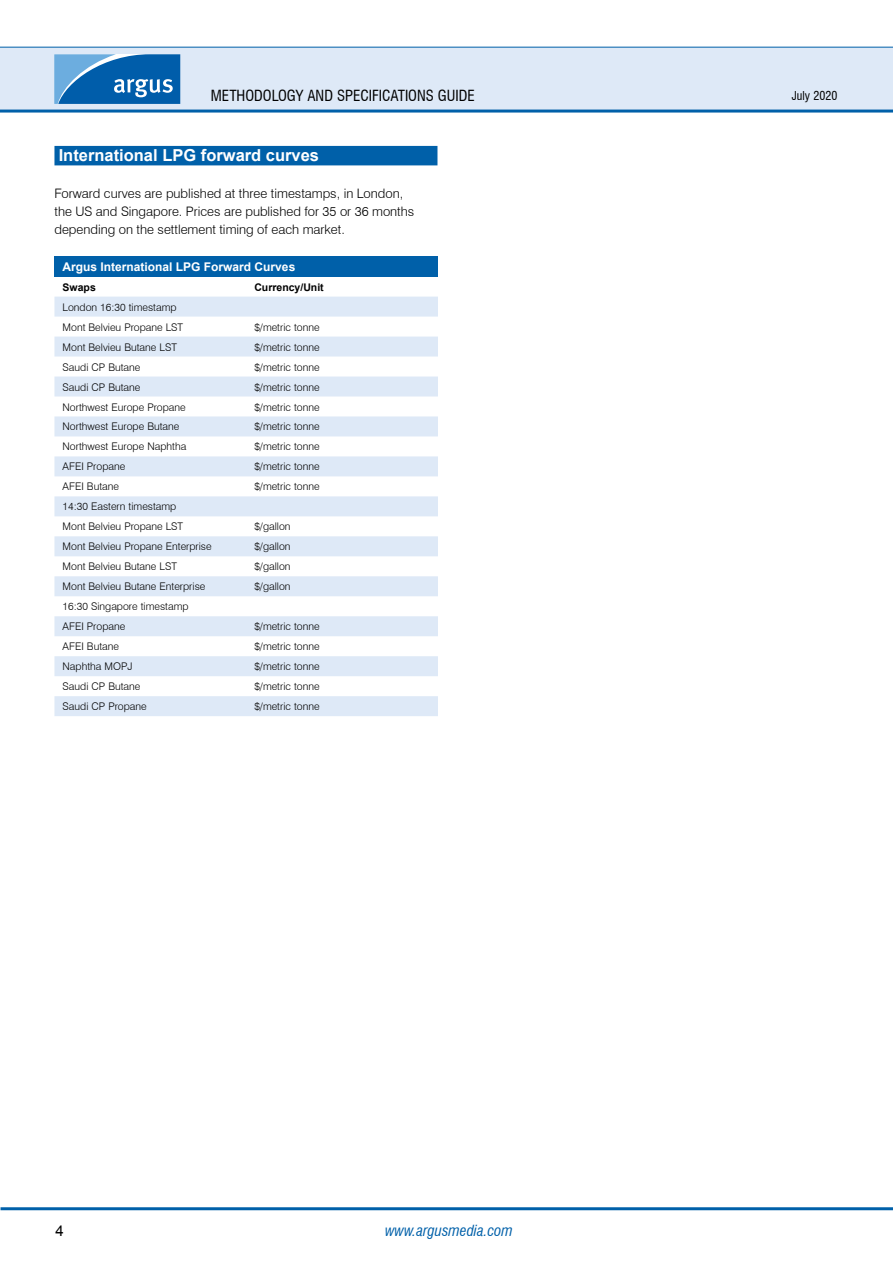
<style>
.page{position:relative;width:893px;height:1263px;background:#fff}
.page>*{position:absolute;margin:0;border:0;box-sizing:border-box;transform-origin:0 0}
.t1{font:700 16.5px "Arial";color:#fff}
.t2{font:condensed 15px "Swiss 721 BT";color:#000}
.t3{font:italic condensed 15px "Swiss 721 BT";color:#0060a9}
.t4{font:15px "Arial";color:#000}
.t5{font:300 13.05px/18px "Swiss 721 BT";color:#000}
.t6{font:700 12px "Arial";color:#fff}
.t7{font:condensed 12px "Swiss 721 BT";color:#000}
.t8{font:300 10.5px/20px "Swiss 721 BT";color:#000}
.t9{font:700 10.5px "Arial";color:#000}
</style>
<div class="page">
<div style="left:0;top:47px;width:893px;height:64px;background:#dee9f7"></div>
<hr style="left:0;top:110px;width:893px;height:3px;background:#0060a9">
<hr style="left:0;top:47px;width:893px;height:1px;background:#0060a9">
<hr style="left:1px;top:1207px;width:892px;height:3px;background:#0060a9">
<svg style="left:54px;top:54px;width:126px;height:50px"></svg>
<div style="left:54px;top:146px;width:383px;height:19px;background:#0060a9"></div>
<div style="left:54px;top:256px;width:384px;height:21px;background:#0060a9"></div>
<svg style="left:54px;top:297px;width:384px;height:419px"></svg>
<h2 class="t2" style="left:211px;top:86px;width:157px">METHODOLOGY AND SPECIFICATI</h2>
<h2 class="t2" style="left:408px;top:86px;width:68px">ONS GUIDE</h2>
<h1 class="t1" style="left:59px;top:145px;width:262px">International LPG forward curves</h1>
<p class="t5" style="left:54px;top:184px;width:361px">Forward curves are published at three timestamps, in London, the US and Singapore. Prices are published for 35 or 36 months depending on the settlement timing of each market.</p>
<p class="t6" style="left:63px;top:259px;width:234px">Argus International LPG Forward Curves</p>
<p class="t9" style="left:63px;top:280px;width:35px">Swaps</p>
<p class="t9" style="left:254px;top:280px;width:71px">Currency/Unit</p>
<p class="t8" style="left:63px;top:297px;width:122px">London 16:30 timestamp<br>Mont Belvieu Propane LST</p>
<p class="t8" style="left:254px;top:317px;width:67px">$/metric tonne</p>
<p class="t8" style="left:63px;top:337px;width:116px">Mont Belvieu Butane LST</p>
<p class="t8" style="left:254px;top:337px;width:67px">$/metric tonne</p>
<p class="t8" style="left:63px;top:357px;width:79px">Saudi CP Butane</p>
<p class="t8" style="left:254px;top:357px;width:67px">$/metric tonne</p>
<p class="t8" style="left:63px;top:377px;width:79px">Saudi CP Butane</p>
<p class="t8" style="left:254px;top:377px;width:67px">$/metric tonne</p>
<p class="t8" style="left:63px;top:397px;width:125px">Northwest Europe Propane</p>
<p class="t8" style="left:254px;top:397px;width:67px">$/metric tonne</p>
<p class="t8" style="left:63px;top:417px;width:118px">Northwest Europe Butane</p>
<p class="t8" style="left:254px;top:417px;width:67px">$/metric tonne</p>
<p class="t8" style="left:63px;top:437px;width:125px">Northwest Europe Naphtha</p>
<p class="t8" style="left:254px;top:437px;width:67px">$/metric tonne</p>
<p class="t8" style="left:63px;top:457px;width:64px">AFEI Propane</p>
<p class="t8" style="left:254px;top:457px;width:67px">$/metric tonne</p>
<p class="t8" style="left:63px;top:477px;width:58px">AFEI Butane</p>
<p class="t8" style="left:254px;top:477px;width:67px">$/metric tonne</p>
<p class="t8" style="left:63px;top:497px;width:122px">14:30 Eastern timestamp<br>Mont Belvieu Propane LST</p>
<p class="t8" style="left:254px;top:517px;width:38px">$/gallon</p>
<p class="t8" style="left:63px;top:537px;width:151px">Mont Belvieu Propane Enterprise</p>
<p class="t8" style="left:254px;top:537px;width:38px">$/gallon</p>
<p class="t8" style="left:63px;top:557px;width:116px">Mont Belvieu Butane LST</p>
<p class="t8" style="left:254px;top:557px;width:38px">$/gallon</p>
<p class="t8" style="left:63px;top:576px;width:144px">Mont Belvieu Butane Enterprise</p>
<p class="t8" style="left:254px;top:576px;width:38px">$/gallon</p>
<p class="t8" style="left:63px;top:596px;width:127px">16:30 Singapore timestamp<br>AFEI Propane</p>
<p class="t8" style="left:254px;top:616px;width:67px">$/metric tonne</p>
<p class="t8" style="left:63px;top:636px;width:58px">AFEI Butane</p>
<p class="t8" style="left:254px;top:636px;width:67px">$/metric tonne</p>
<p class="t8" style="left:63px;top:656px;width:71px">Naphtha MOPJ</p>
<p class="t8" style="left:254px;top:656px;width:67px">$/metric tonne</p>
<p class="t8" style="left:63px;top:676px;width:79px">Saudi CP Butane</p>
<p class="t8" style="left:254px;top:676px;width:67px">$/metric tonne</p>
<p class="t8" style="left:63px;top:696px;width:86px">Saudi CP Propane</p>
<p class="t8" style="left:254px;top:696px;width:67px">$/metric tonne</p>
<h2 class="t4" style="left:55px;top:1220px;width:10px">4</h2>
<h2 class="t3" style="left:385px;top:1221px;width:129px">www.argusmedia.com</h2>
<p class="t7" style="left:792px;top:88px;width:47px">JULY 2020</p>
</div>
